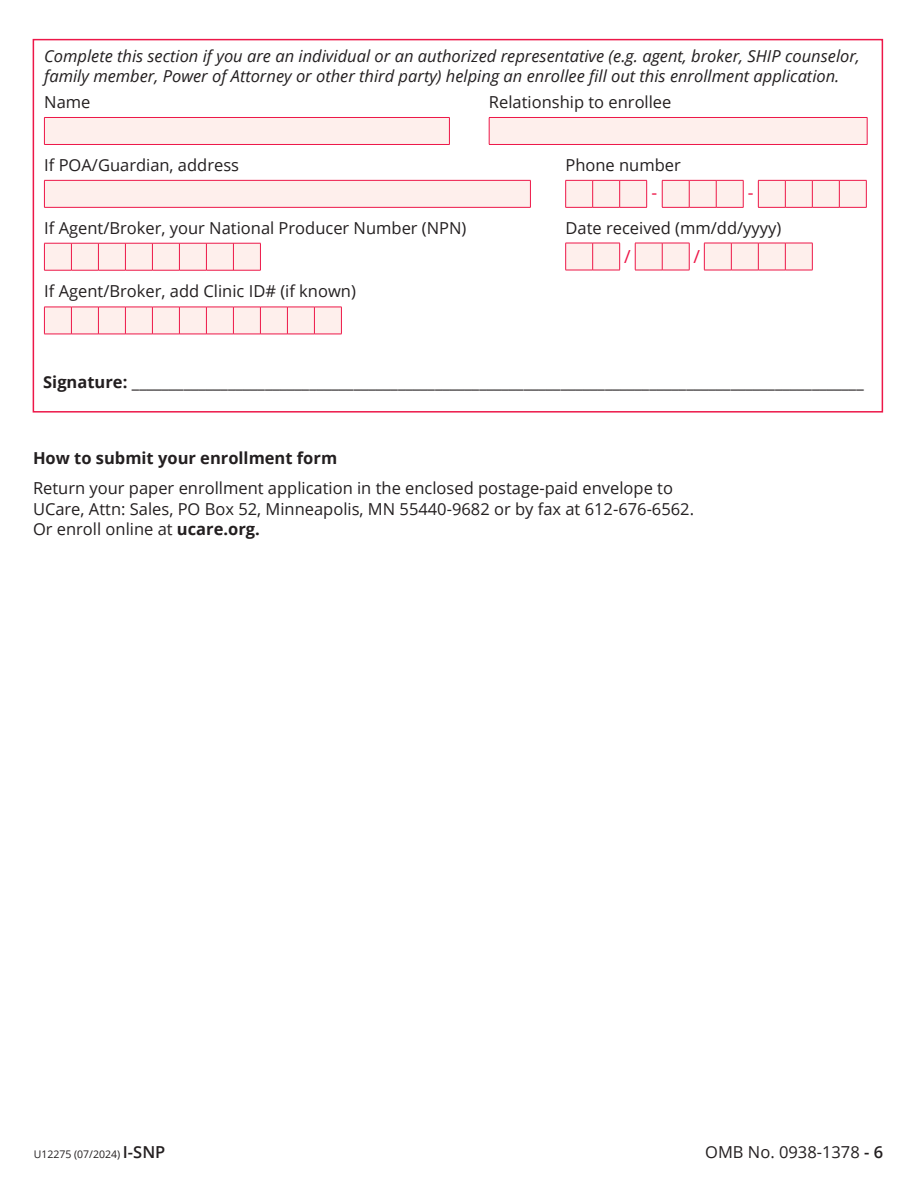
<style>
.page{position:relative;width:918px;height:1188px;background:#fff}
.page>*{position:absolute;margin:0;border:0;box-sizing:border-box;transform-origin:0 0}
.t1{font:18px "Open Sans";color:#ed1748}
.t2{font:16.5px/20.4px "Open Sans";color:#231f20}
.t3{font:italic 16.5px/19.8px "Open Sans";color:#231f20}
.t4{font:700 16.5px "Open Sans";color:#231f20}
.t5{font:10.5px "Open Sans";color:#231f20}
.s1{font-weight:700}
.s2{font-weight:600;font-size:16.5px}
.s3{font-weight:600}
</style>
<div class="page">
<div style="left:44px;top:117px;width:405px;height:27px;background:#feefec"></div>
<hr style="left:44px;top:117px;width:406px;height:1px;background:#ed1748">
<svg style="left:44px;top:118px;width:1px;height:26px"></svg>
<svg style="left:449px;top:118px;width:1px;height:26px"></svg>
<hr style="left:44px;top:144px;width:406px;height:1px;background:#ed1748">
<div style="left:489px;top:117px;width:378px;height:27px;background:#feefec"></div>
<hr style="left:489px;top:117px;width:378px;height:1px;background:#ed1748">
<svg style="left:489px;top:118px;width:1px;height:26px"></svg>
<svg style="left:867px;top:118px;width:1px;height:26px"></svg>
<hr style="left:489px;top:144px;width:378px;height:1px;background:#ed1748">
<div style="left:44px;top:180px;width:486px;height:27px;background:#feefec"></div>
<hr style="left:44px;top:180px;width:487px;height:1px;background:#ed1748">
<svg style="left:44px;top:181px;width:1px;height:26px"></svg>
<svg style="left:530px;top:181px;width:1px;height:26px"></svg>
<hr style="left:44px;top:207px;width:487px;height:1px;background:#ed1748">
<svg style="left:565px;top:180px;width:302px;height:28px;background:#fcdbdd"></svg>
<svg style="left:44px;top:243px;width:217px;height:28px;background:#fcd9db"></svg>
<svg style="left:565px;top:243px;width:248px;height:28px;background:#fcdddf"></svg>
<svg style="left:44px;top:307px;width:298px;height:28px;background:#fcdcdd"></svg>
<div style="left:33px;top:39px;width:850px;height:374px;border:2px solid #ed1748"></div>
<p class="t3" style="left:44px;top:46px;width:817px">Complete this section if you are an individual or an authorized representative (e.g. agent, broker, SHIP counselor, family member, Power of Attorney or other third party) helping an enrollee fill out this enrollment application.</p>
<p class="t2" style="left:44px;top:91px;width:48px">Name</p>
<p class="t2" style="left:489px;top:91px;width:184px">Relationship to enrollee</p>
<p class="t2" style="left:44px;top:154px;width:196px">If POA/Guardian, address</p>
<p class="t2" style="left:565px;top:154px;width:117px">Phone number</p>
<p class="t1" style="left:652px;top:180px;width:7px">-</p>
<p class="t1" style="left:748px;top:180px;width:7px">-</p>
<p class="t2" style="left:44px;top:217px;width:424px">If Agent/Broker, your National Producer Number (NPN)</p>
<p class="t2" style="left:565px;top:217px;width:217px">Date received (mm/dd/yyyy)</p>
<p class="t1" style="left:624px;top:245px;width:8px">/</p>
<p class="t1" style="left:693px;top:245px;width:8px">/</p>
<p class="t2" style="left:44px;top:281px;width:313px">If Agent/Broker, add Clinic ID# (if known)</p>
<p class="t2" style="left:43px;top:372px;width:822px"><span class="s1">Signature:</span> ___________________________________________________________________________________________________</p>
<p class="t4" style="left:33px;top:446px;width:306px">How to submit your enrollment form</p>
<p class="t2" style="left:33px;top:478px;width:663px">Return your paper enrollment application in the enclosed postage-paid envelope to<br>UCare, Attn: Sales, PO Box 52, Minneapolis, MN 55440-9682 or by fax at 612-676-6562.<br>Or enroll online at <span class="s1">ucare.org.</span></p>
<p class="t5" style="left:34px;top:1147px;width:133px">U12275 (07/2024) <span class="s2">I-SNP</span></p>
<p class="t2" style="left:705px;top:1142px;width:179px">OMB No. 0938-1378 <span class="s3">- 6</span></p>
</div>
